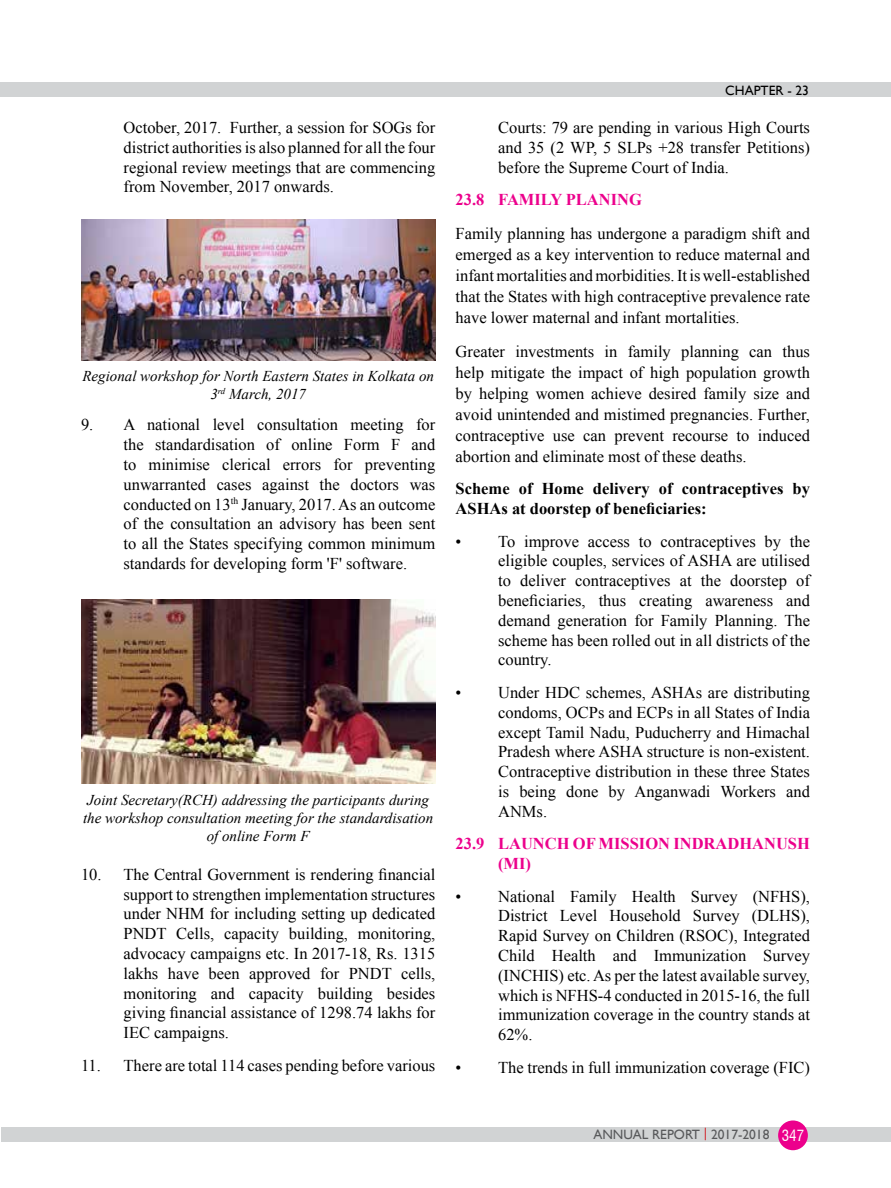
<style>
.page{position:relative;width:891px;height:1188px;background:#fff}
.page>*{position:absolute;margin:0;border:0;box-sizing:border-box;transform-origin:0 0}
.t1{font:16.5px/19.8px "Times New Roman";color:#000;text-align:justify}
.t2{font:700 16.5px/19.8px "Times New Roman";color:#000}
.t3{font:700 16.5px/19.8px "Times New Roman";color:#ec008c}
.t4{font:italic 15px/18px "Times New Roman";color:#000;text-align:center}
.t5{font:condensed 15px "Swiss 721 BT";color:#fff}
.t6{font:13.5px "Gill Sans";color:#58595b}
.t7{font:13.5px "Gill Sans";color:#000}
.s1{color:#d2232a}
</style>
<div class="page">
<div style="left:1px;top:1127px;width:890px;height:15px;background:#d1d3d4"></div>
<div style="left:0;top:82px;width:891px;height:15px;background:#d1d3d4"></div>
<div style="left:778px;top:1120px;width:30px;height:30px;background:#ec008c;border-radius:50%"></div>
<img style="left:81px;top:599px;width:354px;height:184px">
<img style="left:81px;top:219px;width:354px;height:142px">
<p class="t1" style="left:124px;top:117px;width:313px">October, 2017. Further, a session for SOGs for district authorities is also planned for all the four regional review meetings that are commencing from November, 2017 onwards.</p>
<p class="t4" style="left:82px;top:367px;width:353px">Regional workshop for North Eastern States in Kolkata on<br>3<sup>rd</sup> March, 2017</p>
<p class="t1" style="left:124px;top:415px;width:313px;text-indent:-43px">9. A national level consultation meeting for the standardisation of online Form F and to minimise clerical errors for preventing unwarranted cases against the doctors was conducted on 13<sup>th</sup> January, 2017. As an outcome of the consultation an advisory has been sent to all the States specifying common minimum standards for developing form 'F' software.</p>
<p class="t4" style="left:83px;top:791px;width:352px">Joint Secretary(RCH) addressing the participants during the workshop consultation meeting for the standardisation of online Form F</p>
<p class="t1" style="left:124px;top:864px;width:313px;text-indent:-43px">10. The Central Government is rendering financial support to strengthen implementation structures under NHM for including setting up dedicated PNDT Cells, capacity building, monitoring, advocacy campaigns etc. In 2017-18, Rs. 1315 lakhs have been approved for PNDT cells, monitoring and capacity building besides giving financial assistance of 1298.74 lakhs for IEC campaigns.</p>
<p class="t1" style="left:81px;top:1055px;width:356px">11. There are total 114 cases pending before various</p>
<p class="t7" style="left:725px;top:83px;width:85px">CHAPTER - 23</p>
<p class="t1" style="left:498px;top:117px;width:313px">Courts: 79 are pending in various High Courts and 35 (2 WP, 5 SLPs +28 transfer Petitions) before the Supreme Court of India.</p>
<p class="t3" style="left:456px;top:189px;width:188px">23.8 FAMILY PLANING</p>
<p class="t1" style="left:456px;top:223px;width:356px;line-height:21px">Family planning has undergone a paradigm shift and emerged as a key intervention to reduce maternal and infant mortalities and morbidities. It is well-established that the States with high contraceptive prevalence rate have lower maternal and infant mortalities.</p>
<p class="t1" style="left:456px;top:340px;width:356px;line-height:21px">Greater investments in family planning can thus help mitigate the impact of high population growth by helping women achieve desired family size and avoid unintended and mistimed pregnancies. Further, contraceptive use can prevent recourse to induced abortion and eliminate most of these deaths.</p>
<p class="t2" style="left:456px;top:478px;width:356px">Scheme of Home delivery of contraceptives by<br>ASHAs at doorstep of beneficiaries:</p>
<p class="t1" style="left:498px;top:531px;width:313px;text-indent:-43px">• To improve access to contraceptives by the eligible couples, services of ASHA are utilised to deliver contraceptives at the doorstep of beneficiaries, thus creating awareness and demand generation for Family Planning. The scheme has been rolled out in all districts of the country.</p>
<p class="t1" style="left:498px;top:682px;width:313px;text-indent:-43px">• Under HDC schemes, ASHAs are distributing condoms, OCPs and ECPs in all States of India except Tamil Nadu, Puducherry and Himachal Pradesh where ASHA structure is non-existent.<br>Contraceptive distribution in these three States is being done by Anganwadi Workers and ANMs.</p>
<p class="t3" style="left:498px;top:833px;width:313px;text-indent:-43px">23.9 LAUNCH OF MISSION INDRADHANUSH (MI)</p>
<p class="t1" style="left:498px;top:886px;width:313px;text-indent:-43px">• National Family Health Survey (NFHS), District Level Household Survey (DLHS), Rapid Survey on Children (RSOC), Integrated Child Health and Immunization Survey (INCHIS) etc. As per the latest available survey, which is NFHS-4 conducted in 2015-16, the full immunization coverage in the country stands at 62%.</p>
<p class="t1" style="left:456px;top:1057px;width:356px">• The trends in full immunization coverage (FIC)</p>
<p class="t6" style="left:593px;top:1127px;width:178px">ANNUAL REPORT <span class="s1">|</span> 2017-2018</p>
<p class="t5" style="left:782px;top:1127px;width:24px">347</p>
</div>
